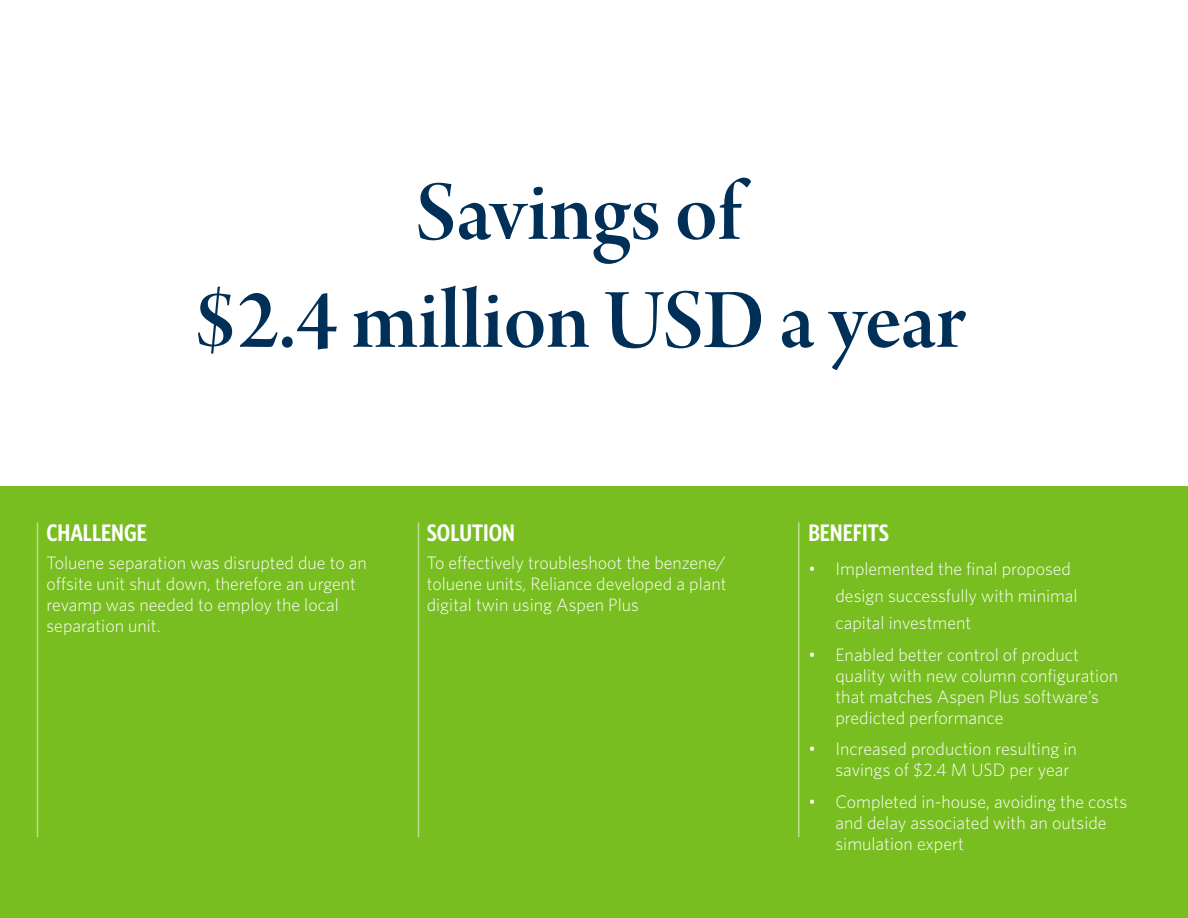
<style>
.page{position:relative;width:1188px;height:918px;background:#fff}
.page>*{position:absolute;margin:0;border:0;box-sizing:border-box;transform-origin:0 0}
.quote-callout-navy{font:90px/108px "Arno Pro Smbd Display";color:#003057;text-align:center}
.C-S-B-heading{font:600 24px "Whitney Condensed";color:#fff}
.C-S-B-text{font:300 18px/21px "Whitney";color:#fff}
</style>
<div class="page">
<div style="left:0;top:486px;width:1188px;height:432px;background:#78be20"></div>
<hr style="left:798px;top:522px;width:2px;height:315px;background:#fff">
<hr style="left:418px;top:522px;width:1px;height:315px;background:#fff">
<hr style="left:37px;top:522px;width:1px;height:315px;background:#fff">
<p class="quote-callout-navy" style="left:194px;top:163px;width:773px">Savings of<br>$2.4 million USD a year</p>
<p class="C-S-B-heading" style="left:46px;top:518px;width:102px">CHALLENGE</p>
<p class="C-S-B-text" style="left:46px;top:552px;width:322px">Toluene separation was disrupted due to an offsite unit shut down, therefore an urgent revamp was needed to employ the local separation unit.</p>
<p class="C-S-B-heading" style="left:427px;top:518px;width:90px">SOLUTION</p>
<p class="C-S-B-text" style="left:427px;top:552px;width:301px;text-align:justify">To effectively troubleshoot the benzene/ toluene units, Reliance developed a plant digital twin using Aspen Plus</p>
<p class="C-S-B-heading" style="left:808px;top:518px;width:82px">BENEFITS</p>
<p class="C-S-B-text" style="left:836px;top:555px;width:244px;line-height:27px;text-indent:-27px">• Implemented the final proposed design successfully with minimal capital investment</p>
<p class="C-S-B-text" style="left:836px;top:643px;width:284px;text-indent:-27px">• Enabled better control of product quality with new column configuration that matches Aspen Plus software’s predicted performance</p>
<p class="C-S-B-text" style="left:836px;top:738px;width:243px;text-indent:-27px">• Increased production resulting in savings of $2.4 M USD per year</p>
<p class="C-S-B-text" style="left:836px;top:790px;width:293px;text-indent:-27px">• Completed in-house, avoiding the costs and delay associated with an outside simulation expert</p>
</div>
